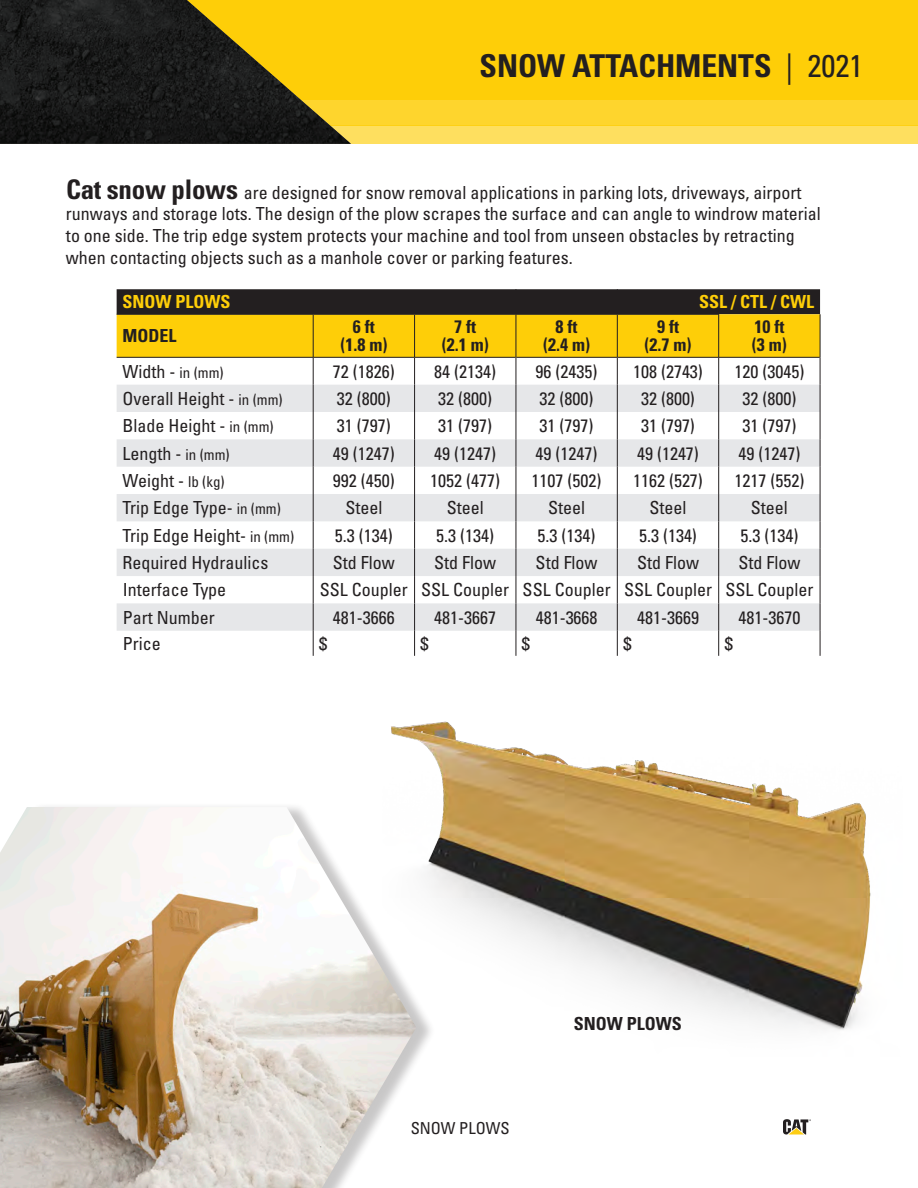
<style>
.page{position:relative;width:918px;height:1188px;background:#fff}
.page>*{position:absolute;margin:0;border:0;box-sizing:border-box;transform-origin:0 0}
.t1{font:700 condensed 31.5px "Univers LT Std";color:#231f20}
.Table_of_contents{font:condensed 18px/21.6px "Univers LT Std";color:#231f20}
.t2{font:700 condensed 18px "Univers LT Std";color:#231f20}
.t3{font:700 condensed 18px "Univers LT Std";color:#fece08}
.t4{font:condensed 16.5px "Univers LT Std";color:#231f20}
.s1{font-weight:400}
.s2{font-weight:700;font-size:27px}
.s3{font-size:15px}
</style>
<div class="page">
<div style="left:0;top:0;width:918px;height:99px;background:#fece08"></div>
<div style="left:0;top:99px;width:918px;height:26px;background:#fed52d"></div>
<div style="left:0;top:125px;width:918px;height:19px;background:#fedf5f"></div>
<img style="left:0;top:0;width:351px;height:144px">
<svg style="left:783px;top:1119px;width:28px;height:16px"></svg>
<img style="left:391px;top:721px;width:480px;height:309px">
<div style="left:0;top:802px;width:437px;height:386px;background:#231f20;opacity:.25"></div>
<img style="left:0;top:807px;width:416px;height:381px">
<svg style="left:117px;top:289px;width:704px;height:367px"></svg>
<hr style="left:820px;top:314px;width:1px;height:43px;background:#231f20">
<h1 class="t1" style="left:480px;top:46px;width:385px">SNOW ATTACHMENTS <span class="s1">| 2021</span></h1>
<p class="Table_of_contents" style="left:66px;top:181px;width:756px"><span class="s2">Cat snow plows</span> are designed for snow removal applications in parking lots, driveways, airport runways and storage lots. The design of the plow scrapes the surface and can angle to windrow material</p>
<p class="Table_of_contents" style="left:66px;top:225px;width:730px">to one side. The trip edge system protects your machine and tool from unseen obstacles by retracting</p>
<p class="Table_of_contents" style="left:66px;top:246px;width:508px">when contacting objects such as a manhole cover or parking features.</p>
<p class="t3" style="left:123px;top:291px;width:110px">SNOW PLOWS</p>
<p class="t3" style="left:699px;top:291px;width:117px">SSL / CTL / CWL</p>
<p class="t2" style="left:123px;top:325px;width:55px">MODEL</p>
<p class="t2" style="left:353px;top:316px;width:23px">6 ft</p>
<p class="t2" style="left:340px;top:334px;width:48px">(1.8 m)</p>
<p class="t2" style="left:454px;top:316px;width:23px">7 ft</p>
<p class="t2" style="left:442px;top:334px;width:48px">(2.1 m)</p>
<p class="t2" style="left:556px;top:316px;width:23px">8 ft</p>
<p class="t2" style="left:543px;top:334px;width:48px">(2.4 m)</p>
<p class="t2" style="left:657px;top:316px;width:23px">9 ft</p>
<p class="t2" style="left:645px;top:334px;width:48px">(2.7 m)</p>
<p class="t2" style="left:754px;top:316px;width:31px">10 ft</p>
<p class="t2" style="left:752px;top:334px;width:36px">(3 m)</p>
<p class="Table_of_contents" style="left:123px;top:360px;width:103px">Width - <span class="s3">in (mm)</span></p>
<p class="Table_of_contents" style="left:333px;top:360px;width:63px">72 (1826)</p>
<p class="Table_of_contents" style="left:434px;top:360px;width:63px">84 (2134)</p>
<p class="Table_of_contents" style="left:536px;top:360px;width:63px">96 (2435)</p>
<p class="Table_of_contents" style="left:633px;top:360px;width:71px">108 (2743)</p>
<p class="Table_of_contents" style="left:734px;top:360px;width:71px">120 (3045)</p>
<p class="Table_of_contents" style="left:123px;top:387px;width:162px">Overall Height - <span class="s3">in (mm)</span></p>
<p class="Table_of_contents" style="left:337px;top:387px;width:55px">32 (800)</p>
<p class="Table_of_contents" style="left:438px;top:387px;width:55px">32 (800)</p>
<p class="Table_of_contents" style="left:540px;top:387px;width:55px">32 (800)</p>
<p class="Table_of_contents" style="left:641px;top:387px;width:55px">32 (800)</p>
<p class="Table_of_contents" style="left:742px;top:387px;width:55px">32 (800)</p>
<p class="Table_of_contents" style="left:123px;top:415px;width:153px">Blade Height - <span class="s3">in (mm)</span></p>
<p class="Table_of_contents" style="left:337px;top:415px;width:55px">31 (797)</p>
<p class="Table_of_contents" style="left:438px;top:415px;width:55px">31 (797)</p>
<p class="Table_of_contents" style="left:540px;top:415px;width:55px">31 (797)</p>
<p class="Table_of_contents" style="left:641px;top:415px;width:55px">31 (797)</p>
<p class="Table_of_contents" style="left:742px;top:415px;width:55px">31 (797)</p>
<p class="Table_of_contents" style="left:123px;top:442px;width:109px">Length - <span class="s3">in (mm)</span></p>
<p class="Table_of_contents" style="left:333px;top:442px;width:63px">49 (1247)</p>
<p class="Table_of_contents" style="left:434px;top:442px;width:63px">49 (1247)</p>
<p class="Table_of_contents" style="left:536px;top:442px;width:63px">49 (1247)</p>
<p class="Table_of_contents" style="left:637px;top:442px;width:63px">49 (1247)</p>
<p class="Table_of_contents" style="left:738px;top:442px;width:63px">49 (1247)</p>
<p class="Table_of_contents" style="left:123px;top:469px;width:104px">Weight - <span class="s3">lb (kg)</span></p>
<p class="Table_of_contents" style="left:333px;top:469px;width:63px">992 (450)</p>
<p class="Table_of_contents" style="left:430px;top:469px;width:71px">1052 (477)</p>
<p class="Table_of_contents" style="left:532px;top:469px;width:71px">1107 (502)</p>
<p class="Table_of_contents" style="left:633px;top:469px;width:71px">1162 (527)</p>
<p class="Table_of_contents" style="left:734px;top:469px;width:71px">1217 (552)</p>
<p class="Table_of_contents" style="left:123px;top:497px;width:160px">Trip Edge Type- <span class="s3">in (mm)</span></p>
<p class="Table_of_contents" style="left:345px;top:497px;width:39px">Steel</p>
<p class="Table_of_contents" style="left:447px;top:497px;width:39px">Steel</p>
<p class="Table_of_contents" style="left:548px;top:497px;width:39px">Steel</p>
<p class="Table_of_contents" style="left:650px;top:497px;width:39px">Steel</p>
<p class="Table_of_contents" style="left:751px;top:497px;width:39px">Steel</p>
<p class="Table_of_contents" style="left:123px;top:524px;width:173px">Trip Edge Height- <span class="s3">in (mm)</span></p>
<p class="Table_of_contents" style="left:335px;top:524px;width:59px">5.3 (134)</p>
<p class="Table_of_contents" style="left:436px;top:524px;width:59px">5.3 (134)</p>
<p class="Table_of_contents" style="left:538px;top:524px;width:59px">5.3 (134)</p>
<p class="Table_of_contents" style="left:639px;top:524px;width:59px">5.3 (134)</p>
<p class="Table_of_contents" style="left:740px;top:524px;width:59px">5.3 (134)</p>
<p class="Table_of_contents" style="left:123px;top:551px;width:147px">Required Hydraulics</p>
<p class="Table_of_contents" style="left:333px;top:551px;width:63px">Std Flow</p>
<p class="Table_of_contents" style="left:434px;top:551px;width:63px">Std Flow</p>
<p class="Table_of_contents" style="left:536px;top:551px;width:63px">Std Flow</p>
<p class="Table_of_contents" style="left:637px;top:551px;width:63px">Std Flow</p>
<p class="Table_of_contents" style="left:738px;top:551px;width:63px">Std Flow</p>
<p class="Table_of_contents" style="left:123px;top:579px;width:105px">Interface Type</p>
<p class="Table_of_contents" style="left:320px;top:579px;width:90px">SSL Coupler</p>
<p class="Table_of_contents" style="left:421px;top:579px;width:90px">SSL Coupler</p>
<p class="Table_of_contents" style="left:523px;top:579px;width:90px">SSL Coupler</p>
<p class="Table_of_contents" style="left:624px;top:579px;width:90px">SSL Coupler</p>
<p class="Table_of_contents" style="left:725px;top:579px;width:90px">SSL Coupler</p>
<p class="Table_of_contents" style="left:123px;top:606px;width:93px">Part Number</p>
<p class="Table_of_contents" style="left:333px;top:606px;width:63px">481-3666</p>
<p class="Table_of_contents" style="left:434px;top:606px;width:63px">481-3667</p>
<p class="Table_of_contents" style="left:536px;top:606px;width:63px">481-3668</p>
<p class="Table_of_contents" style="left:637px;top:606px;width:63px">481-3669</p>
<p class="Table_of_contents" style="left:738px;top:606px;width:63px">481-3670</p>
<p class="Table_of_contents" style="left:123px;top:632px;width:39px">Price</p>
<p class="Table_of_contents" style="left:319px;top:632px;width:9px">$</p>
<p class="Table_of_contents" style="left:421px;top:632px;width:9px">$</p>
<p class="Table_of_contents" style="left:522px;top:632px;width:9px">$</p>
<p class="Table_of_contents" style="left:623px;top:632px;width:9px">$</p>
<p class="Table_of_contents" style="left:725px;top:632px;width:9px">$</p>
<p class="t4" style="left:411px;top:1118px;width:101px">SNOW PLOWS</p>
<p class="t2" style="left:574px;top:1013px;width:110px">SNOW PLOWS</p>
</div>
